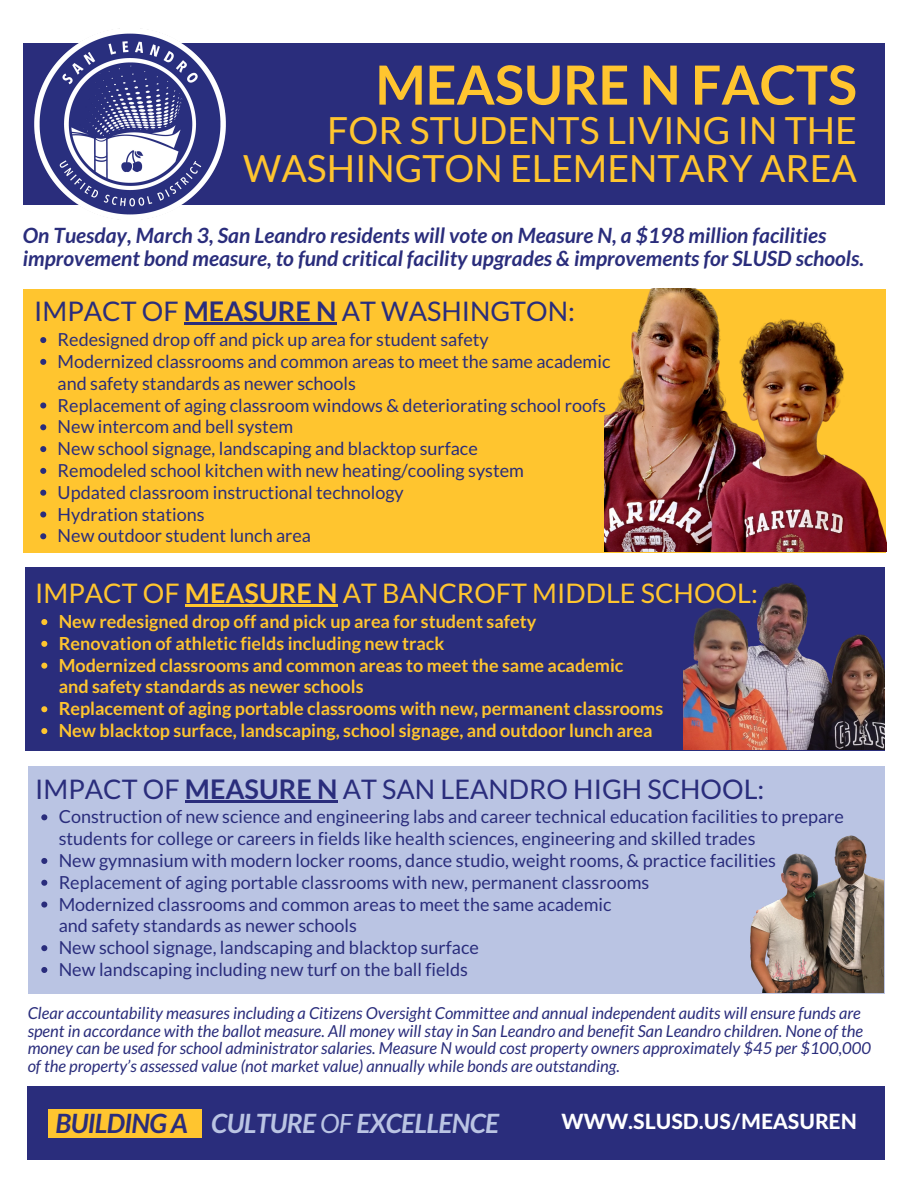
<style>
.page{position:relative;width:918px;height:1188px;background:#fff}
.page>*{position:absolute;margin:0;border:0;box-sizing:border-box;transform-origin:0 0}
.t1{font:700 54px "Lato";color:#ffc52f}
.t2{font:37.5px/37.2px "Lato";color:#ffc52f;text-align:right}
.t3{font:27px "Lato";color:#2a2d7c}
.t4{font:27px "Lato";color:#ffc52f}
.t5{font:italic 700 26.55px "Lato";letter-spacing:-.025em;color:#bac4e3}
.t6{font:italic 700 21px/22.6px "Lato";color:#2a2d7c}
.t7{font:800 21px "Lato Latin";color:#fff}
.t8{font:18px/21.8px "Lato";color:#2a2d7c}
.t9{font:700 18px/21.8px "Lato";color:#ffc52f}
.t10{font:italic 16.5px/17.5px "Lato";color:#2a2d7c}
.s1{font-weight:700}
.s2{color:#2a2d7c}
.s3{font-weight:400}
</style>
<div class="page">
<div style="left:28px;top:1087px;width:857px;height:73px;background:#2a2d7c"></div>
<div style="left:23px;top:43px;width:862px;height:162px;background:#2a2d7c"></div>
<div style="left:49px;top:1109px;width:153px;height:29px;background:#ffc52f"></div>
<div style="left:23px;top:289px;width:863px;height:263px;background:#ffc52f"></div>
<div style="left:28px;top:766px;width:856px;height:227px;background:#bac4e3"></div>
<div style="left:25px;top:567px;width:860px;height:183px;background:#2a2d7c"></div>
<img style="left:34px;top:33px;width:192px;height:182px">
<svg style="left:40px;top:337px;width:6px;height:6px"></svg>
<svg style="left:40px;top:359px;width:6px;height:6px"></svg>
<svg style="left:40px;top:402px;width:6px;height:6px"></svg>
<svg style="left:40px;top:424px;width:6px;height:6px"></svg>
<svg style="left:40px;top:446px;width:6px;height:6px"></svg>
<svg style="left:40px;top:468px;width:6px;height:6px"></svg>
<svg style="left:40px;top:490px;width:6px;height:6px"></svg>
<svg style="left:40px;top:511px;width:6px;height:7px"></svg>
<svg style="left:40px;top:533px;width:6px;height:6px"></svg>
<hr style="left:184px;top:323px;width:152px;height:2px;background:#2a2d7c">
<svg style="left:41px;top:814px;width:6px;height:6px"></svg>
<svg style="left:41px;top:858px;width:6px;height:6px"></svg>
<svg style="left:41px;top:880px;width:6px;height:6px"></svg>
<svg style="left:41px;top:902px;width:6px;height:6px"></svg>
<svg style="left:41px;top:945px;width:6px;height:6px"></svg>
<svg style="left:41px;top:967px;width:6px;height:6px"></svg>
<hr style="left:185px;top:800px;width:153px;height:2px;background:#2a2d7c">
<svg style="left:41px;top:619px;width:6px;height:6px"></svg>
<svg style="left:41px;top:641px;width:6px;height:6px"></svg>
<svg style="left:41px;top:663px;width:6px;height:6px"></svg>
<svg style="left:41px;top:706px;width:6px;height:6px"></svg>
<svg style="left:41px;top:728px;width:6px;height:6px"></svg>
<hr style="left:185px;top:605px;width:153px;height:2px;background:#ffc52f">
<img style="left:605px;top:289px;width:282px;height:263px">
<img style="left:750px;top:835px;width:134px;height:158px">
<img style="left:684px;top:582px;width:200px;height:168px">
<h1 class="t1" style="left:375px;top:51px;width:483px">MEASURE N FACTS</h1>
<h2 class="t2" style="left:243px;top:111px;width:615px">FOR STUDENTS LIVING IN THE<br>WASHINGTON ELEMENTARY AREA</h2>
<p class="t6" style="left:23px;top:224px;width:843px">On Tuesday, March 3, San Leandro residents will vote on Measure N, a $198 million facilities improvement bond measure, to fund critical facility upgrades &amp; improvements for SLUSD schools.</p>
<h3 class="t3" style="left:34px;top:295px;width:542px">IMPACT OF <span class="s1">MEASURE N</span> AT WASHINGTON:</h3>
<p class="t8" style="left:58px;top:328px;width:554px">Redesigned drop off and pick up area for student safety<br>Modernized classrooms and common areas to meet the same academic</p>
<p class="t8" style="left:58px;top:394px;width:550px">Replacement of aging classroom windows &amp; deteriorating school roofs New intercom and bell system<br>New school signage, landscaping and blacktop surface<br>Remodeled school kitchen with new heating/cooling system<br>Updated classroom instructional technology<br>Hydration stations<br>New outdoor student lunch area</p>
<p class="t8" style="left:58px;top:372px;width:300px">and safety standards as newer schools</p>
<h3 class="t4" style="left:35px;top:577px;width:724px">IMPACT OF <span class="s1">MEASURE N</span> AT BANCROFT MIDDLE SCHOOL:</h3>
<p class="t9" style="left:59px;top:610px;width:566px">New redesigned drop off and pick up area for student safety<br>Renovation of athletic fields including new track<br>Modernized classrooms and common areas to meet the same academic</p>
<p class="t9" style="left:59px;top:697px;width:606px">Replacement of aging portable classrooms with new, permanent classrooms<br>New blacktop surface, landscaping, school signage, and outdoor lunch area</p>
<p class="t9" style="left:59px;top:676px;width:306px">and safety standards as newer schools</p>
<h3 class="t3" style="left:35px;top:772px;width:731px">IMPACT OF <span class="s1">MEASURE N</span> AT SAN LEANDRO HIGH SCHOOL:</h3>
<p class="t8" style="left:59px;top:806px;width:787px">Construction of new science and engineering labs and career technical education facilities to prepare students for college or careers in fields like health sciences, engineering and skilled trades<br>New gymnasium with modern locker rooms, dance studio, weight rooms, &amp; practice facilities Replacement of aging portable classrooms with new, permanent classrooms<br>Modernized classrooms and common areas to meet the same academic</p>
<p class="t8" style="left:59px;top:936px;width:422px">New school signage, landscaping and blacktop surface<br>New landscaping including new turf on the ball fields</p>
<p class="t8" style="left:59px;top:915px;width:300px">and safety standards as newer schools</p>
<p class="t10" style="left:28px;top:1004px;width:845px">Clear accountability measures including a Citizens Oversight Committee and annual independent audits will ensure funds are spent in accordance with the ballot measure. All money will stay in San Leandro and benefit San Leandro children. None of the money can be used for school administrator salaries. Measure N would cost property owners approximately $45 per $100,000 of the property’s assessed value (not market value) annually while bonds are outstanding.</p>
<p class="t7" style="left:562px;top:1108px;width:297px">WWW.SLUSD.US/MEASUREN</p>
<h3 class="t5" style="left:56px;top:1107px;width:445px"><span class="s2">BUILDING A</span> CULTURE <span class="s3">OF</span> EXCELLENCE</h3>
</div>
